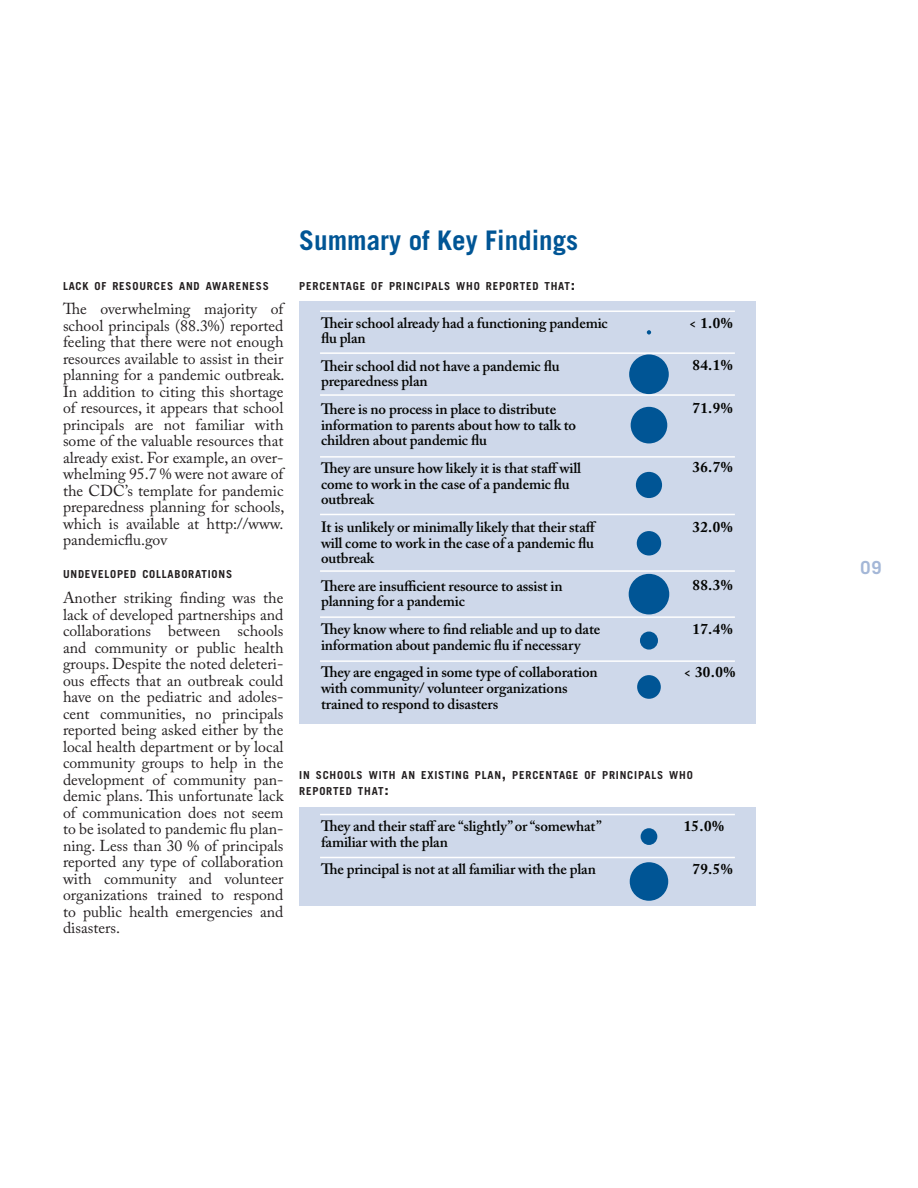
<style>
.page{position:relative;width:918px;height:1188px;background:#fff}
.page>*{position:absolute;margin:0;border:0;box-sizing:border-box;transform-origin:0 0}
.Title_blue{font:700 27px "Trade Gothic";color:#005595}
.Title_blue-2{font:700 18px "Trade Gothic";color:#a4b7d7}
.body{font:15.75px/16.5px "Adobe Caslon Pro";color:#231f20;text-align:justify}
.t1{font:600 14.85px/15.6px "Adobe Caslon Pro";letter-spacing:-.01em;color:#040503}
.t2{font:700 14.85px "Adobe Caslon Pro";letter-spacing:.03em;color:#040503}
.subhead{font:700 10.95px/16.5px "Trade Gothic";letter-spacing:.07em;color:#231f20}
.s1{font-size:15.75px}
</style>
<div class="page">
<div style="left:299px;top:302px;width:457px;height:422px;background:#ced8ea"></div>
<div style="left:299px;top:807px;width:457px;height:98px;background:#ced8ea"></div>
<hr style="left:320px;top:394px;width:415px;height:2px;background:#fff">
<hr style="left:320px;top:352px;width:415px;height:2px;background:#fff">
<hr style="left:320px;top:311px;width:415px;height:1px;background:#fff">
<hr style="left:320px;top:456px;width:415px;height:2px;background:#fff">
<hr style="left:320px;top:514px;width:415px;height:1px;background:#fff">
<hr style="left:320px;top:570px;width:415px;height:2px;background:#fff">
<hr style="left:320px;top:616px;width:415px;height:2px;background:#fff">
<hr style="left:320px;top:660px;width:415px;height:2px;background:#fff">
<hr style="left:320px;top:814px;width:415px;height:1px;background:#fff">
<hr style="left:320px;top:857px;width:415px;height:1px;background:#fff">
<svg style="left:647px;top:330px;width:4px;height:5px"></svg>
<div style="left:629px;top:354px;width:40px;height:40px;background:#005595;border-radius:20px"></div>
<div style="left:631px;top:407px;width:36px;height:36px;background:#005595;border-radius:18px"></div>
<div style="left:636px;top:472px;width:26px;height:26px;background:#005595;border-radius:13px"></div>
<div style="left:637px;top:531px;width:24px;height:25px;background:#005595;border-radius:12px"></div>
<div style="left:629px;top:574px;width:40px;height:40px;background:#005595;border-radius:20px"></div>
<div style="left:640px;top:632px;width:18px;height:18px;background:#005595;border-radius:9px"></div>
<div style="left:637px;top:675px;width:24px;height:24px;background:#005595;border-radius:12px"></div>
<div style="left:641px;top:828px;width:16px;height:17px;background:#005595;border-radius:8px"></div>
<div style="left:630px;top:862px;width:38px;height:39px;background:#005595;border-radius:19px"></div>
<p class="subhead" style="left:63px;top:277px;width:207px">LACK OF RESOURCES AND AWARENESS</p>
<p class="body" style="left:63px;top:301px;width:223px">The overwhelming majority of school principals (88.3%) reported feeling that there were not enough resources available to assist in their planning for a pandemic outbreak.<br>In addition to citing this shortage of resources, it appears that school principals are not familiar with some of the valuable resources that already exist. For example, an over&shy;whelming 95.7 % were not aware of the CDC’s template for pandemic preparedness planning for schools, which is available at http://www. pandemicflu.gov</p>
<p class="subhead" style="left:63px;top:566px;width:171px">UNDEVELOPED COLLABORATIONS</p>
<p class="body" style="left:63px;top:589px;width:222px">Another striking finding was the lack of developed partnerships and collaborations between schools and community or public health groups. Despite the noted deleteri&shy;ous effects that an outbreak could have on the pediatric and adoles&shy;cent communities, no principals reported being asked either by the local health department or by local community groups to help in the development of community pan&shy;demic plans. This unfortunate lack of communication does not seem to be isolated to pandemic flu plan&shy;ning. Less than 30 % of principals reported any type of collaboration with community and volunteer organizations trained to respond to public health emergencies and disasters.</p>
<p class="Title_blue" style="left:299px;top:224px;width:280px">SUMMARY OF KEY FINDINGS</p>
<p class="subhead" style="left:299px;top:277px;width:278px">PERCENTAGE OF PRINCIPALS WHO REPORTED THAT<span class="s1">:</span></p>
<p class="t1" style="left:321px;top:315px;width:288px">Their school already had a functioning pandemic flu plan</p>
<p class="t1" style="left:321px;top:358px;width:240px">Their school did not have a pandemic flu preparedness plan</p>
<p class="t1" style="left:321px;top:401px;width:257px">There is no process in place to distribute information to parents about how to talk to children about pandemic flu</p>
<p class="t1" style="left:321px;top:460px;width:261px">They are unsure how likely it is that staff will come to work in the case of a pandemic flu outbreak</p>
<p class="t1" style="left:321px;top:519px;width:277px">It is unlikely or minimally likely that their staff will come to work in the case of a pandemic flu outbreak</p>
<p class="t1" style="left:321px;top:578px;width:243px">There are insufficient resource to assist in planning for a pandemic</p>
<p class="t1" style="left:321px;top:621px;width:281px">They know where to find reliable and up to date information about pandemic flu if necessary</p>
<p class="t1" style="left:321px;top:664px;width:278px">They are engaged in some type of collaboration with community/ volunteer organizations trained to respond to disasters</p>
<p class="t2" style="left:689px;top:314px;width:45px">&lt; 1.0%</p>
<p class="t2" style="left:693px;top:356px;width:42px">84.1%</p>
<p class="t2" style="left:693px;top:400px;width:42px">71.9%</p>
<p class="t2" style="left:693px;top:459px;width:42px">36.7%</p>
<p class="t2" style="left:693px;top:518px;width:42px">32.0%</p>
<p class="t2" style="left:693px;top:576px;width:42px">88.3%</p>
<p class="t2" style="left:693px;top:620px;width:42px">17.4%</p>
<p class="t2" style="left:684px;top:663px;width:53px">&lt; 30.0%</p>
<p class="subhead" style="left:299px;top:766px;width:395px">IN SCHOOLS WITH AN EXISTING PLAN<span class="s1">,</span> PERCENTAGE OF PRINCIPALS WHO<br>REPORTED THAT<span class="s1">:</span></p>
<p class="t1" style="left:321px;top:818px;width:282px">They and their staff are “slightly” or “somewhat” familiar with the plan</p>
<p class="t1" style="left:321px;top:861px;width:276px">The principal is not at all familiar with the plan</p>
<p class="t2" style="left:684px;top:817px;width:42px">15.0%</p>
<p class="t2" style="left:693px;top:860px;width:42px">79.5%</p>
<p class="Title_blue-2" style="left:860px;top:557px;width:22px">09</p>
</div>
